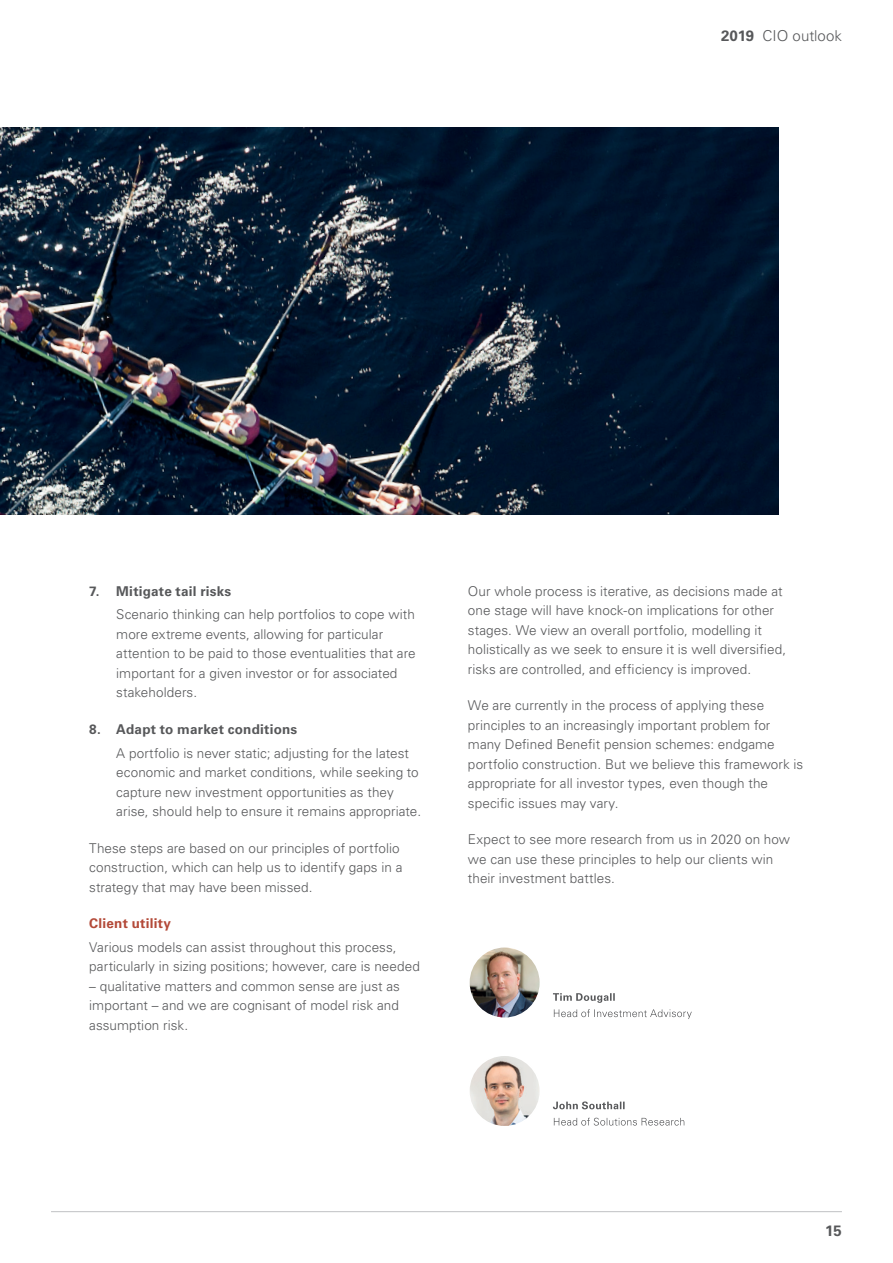
<style>
.page{position:relative;width:893px;height:1263px;background:#fff}
.page>*{position:absolute;margin:0;border:0;box-sizing:border-box;transform-origin:0 0}
.t1{font:300 15px "Univers LT Std";color:#57585a}
.t2{font:700 15px "Univers LT Std";color:#57585a}
.t3{font:300 13.5px/19.5px "Univers LT Std";letter-spacing:.005em;color:#57585a}
.t4{font:700 13.5px "Univers LT Std";letter-spacing:.015em;color:#57585a}
.t5{font:700 13.5px "Univers LT Std";letter-spacing:.02em;color:#b34938}
.s1{font-weight:700}
</style>
<div class="page">
<hr style="left:51px;top:1211px;width:791px;height:1px;background:#c7c8ca">
<svg style="left:553px;top:1101px;width:72px;height:8px"></svg>
<svg style="left:554px;top:1118px;width:130px;height:7px"></svg>
<svg style="left:553px;top:993px;width:62px;height:10px"></svg>
<svg style="left:554px;top:1009px;width:138px;height:10px"></svg>
<img style="left:0;top:127px;width:778px;height:387px">
<img style="left:469px;top:946px;width:72px;height:72px;border-radius:36px">
<div style="left:468px;top:946px;width:73px;height:73px;border:2px solid #fff;border-radius:50%"></div>
<img style="left:469px;top:1055px;width:72px;height:72px;border-radius:36px">
<div style="left:468px;top:1054px;width:73px;height:74px;border:2px solid #fff;border-radius:50%"></div>
<p class="t1" style="left:721px;top:26px;width:122px"><span class="s1">2019</span> CIO outlook</p>
<p class="t4" style="left:89px;top:583px;width:143px">7. Mitigate tail risks</p>
<p class="t3" style="left:116px;top:605px;width:301px">Scenario thinking can help portfolios to cope with more extreme events, allowing for particular attention to be paid to those eventualities that are important for a given investor or for associated stakeholders.</p>
<p class="t4" style="left:89px;top:721px;width:210px">8. Adapt to market conditions</p>
<p class="t3" style="left:116px;top:743px;width:306px">A portfolio is never static; adjusting for the latest economic and market conditions, while seeking to capture new investment opportunities as they arise, should help to ensure it remains appropriate.</p>
<p class="t3" style="left:89px;top:838px;width:315px">These steps are based on our principles of portfolio construction, which can help us to identify gaps in a strategy that may have been missed.</p>
<p class="t5" style="left:89px;top:915px;width:83px">Client utility</p>
<p class="t3" style="left:89px;top:937px;width:332px">Various models can assist throughout this process, particularly in sizing positions; however, care is needed</p>
<p class="t3" style="left:89px;top:976px;width:312px;text-align:justify">– qualitative matters and common sense are just as important – and we are cognisant of model risk and assumption risk.</p>
<p class="t3" style="left:468px;top:581px;width:320px">Our whole process is iterative, as decisions made at one stage will have knock-on implications for other stages. We view an overall portfolio, modelling it holistically as we seek to ensure it is well diversifed, risks are controlled, and effciency is improved.</p>
<p class="t3" style="left:468px;top:695px;width:337px">We are currently in the process of applying these principles to an increasingly important problem for many Defned Beneft pension schemes: endgame portfolio construction. But we believe this framework is appropriate for all investor types, even though the specifc issues may vary.</p>
<p class="t3" style="left:468px;top:829px;width:324px">Expect to see more research from us in 2020 on how we can use these principles to help our clients win their investment battles.</p>
<p class="t2" style="left:825px;top:1221px;width:18px">15</p>
</div>
